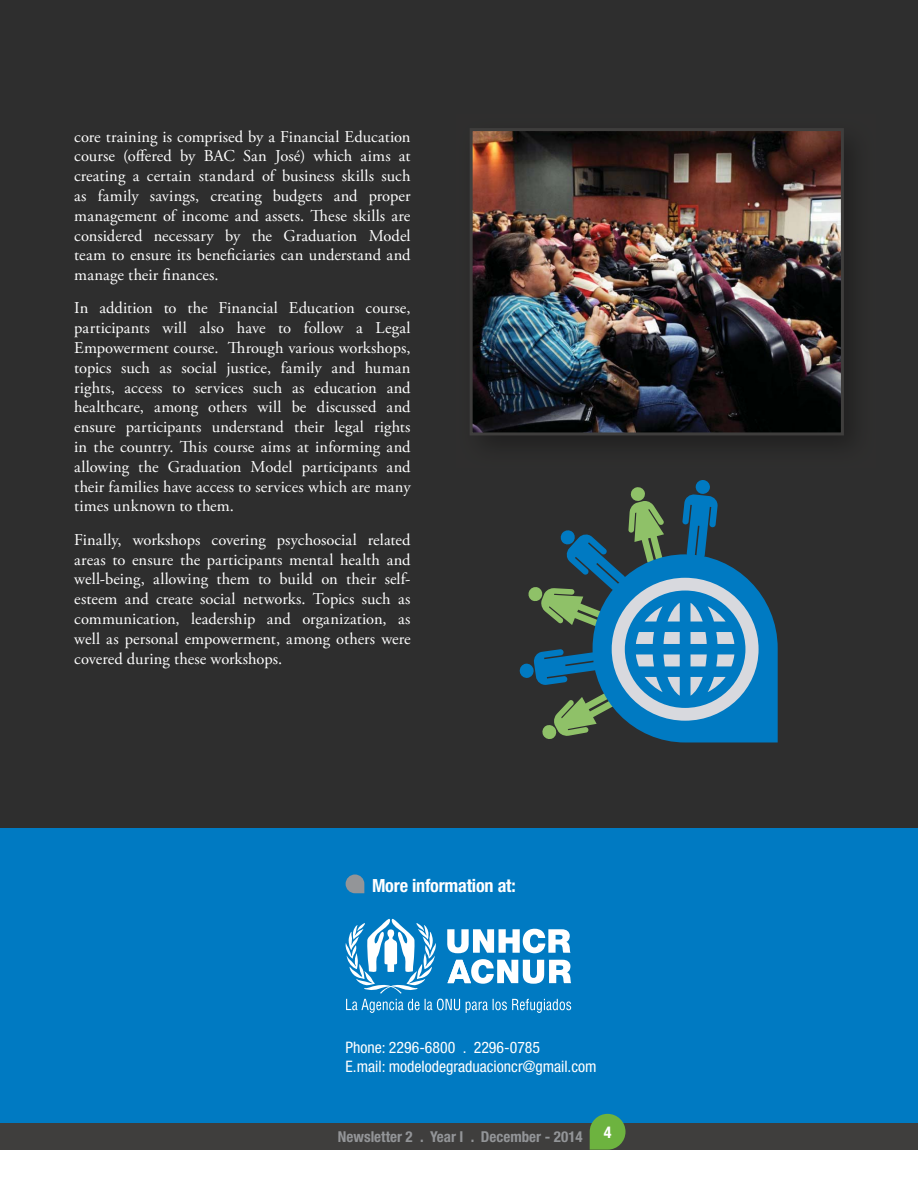
<style>
.page{position:relative;width:918px;height:1188px;background:#fff}
.page>*{position:absolute;margin:0;border:0;box-sizing:border-box;transform-origin:0 0}
.t1{font:700 condensed 18.15px "Helvetica Neue";letter-spacing:-.01em;color:#fff}
.t2{font:16.5px/19.8px "Adobe Garamond Pro";letter-spacing:.005em;color:#fff;text-align:justify}
.t3{font:700 condensed 16.05px "Helvetica Neue";color:#fff}
.t4{font:condensed 15.9px/19px "Helvetica Neue";color:#fff}
.t5{font:700 condensed 15px "Helvetica Neue";color:#939598}
</style>
<div class="page">
<div style="left:0;top:828px;width:918px;height:295px;background:#007ac2"></div>
<div style="left:0;top:0;width:918px;height:828px;background:#2e2e2e"></div>
<svg style="left:345px;top:919px;width:226px;height:94px"></svg>
<svg style="left:346px;top:874px;width:18px;height:19px"></svg>
<svg style="left:695px;top:480px;width:15px;height:14px"></svg>
<svg style="left:519px;top:486px;width:259px;height:256px"></svg>
<img style="left:474px;top:132px;width:366px;height:299px">
<div style="left:470px;top:128px;width:374px;height:307px;border:3px solid #3f3e3d"></div>
<div style="left:0;top:1123px;width:918px;height:27px;background:#3f3e3d"></div>
<svg style="left:590px;top:1114px;width:36px;height:36px"></svg>
<p class="t2" style="left:74px;top:127px;width:338px">core training is comprised by a Financial Education course (offered by BAC San José) which aims at creating a certain standard of business skills such as family savings, creating budgets and proper management of income and assets. These skills are considered necessary by the Graduation Model team to ensure its beneficiaries can understand and manage their finances.</p>
<p class="t2" style="left:74px;top:299px;width:338px">In addition to the Financial Education course, participants will also have to follow a Legal Empowerment course. Through various workshops, topics such as social justice, family and human rights, access to services such as education and healthcare, among others will be discussed and ensure participants understand their legal rights in the country. This course aims at informing and allowing the Graduation Model participants and their families have access to services which are many times unknown to them.</p>
<p class="t2" style="left:74px;top:530px;width:338px">Finally, workshops covering psychosocial related areas to ensure the participants mental health and well-being, allowing them to build on their self&shy;esteem and create social networks. Topics such as communication, leadership and organization, as well as personal empowerment, among others were covered during these workshops.</p>
<p class="t1" style="left:372px;top:879px;width:145px">More information at:</p>
<p class="t4" style="left:346px;top:1040px;width:253px">Phone: 2296-6800 . 2296-0785<br>E.mail: modelodegraduacioncr@gmail.com</p>
<p class="t5" style="left:338px;top:1131px;width:246px">Newsletter 2 . Year I . December - 2014</p>
<p class="t3" style="left:604px;top:1127px;width:9px">4</p>
</div>
